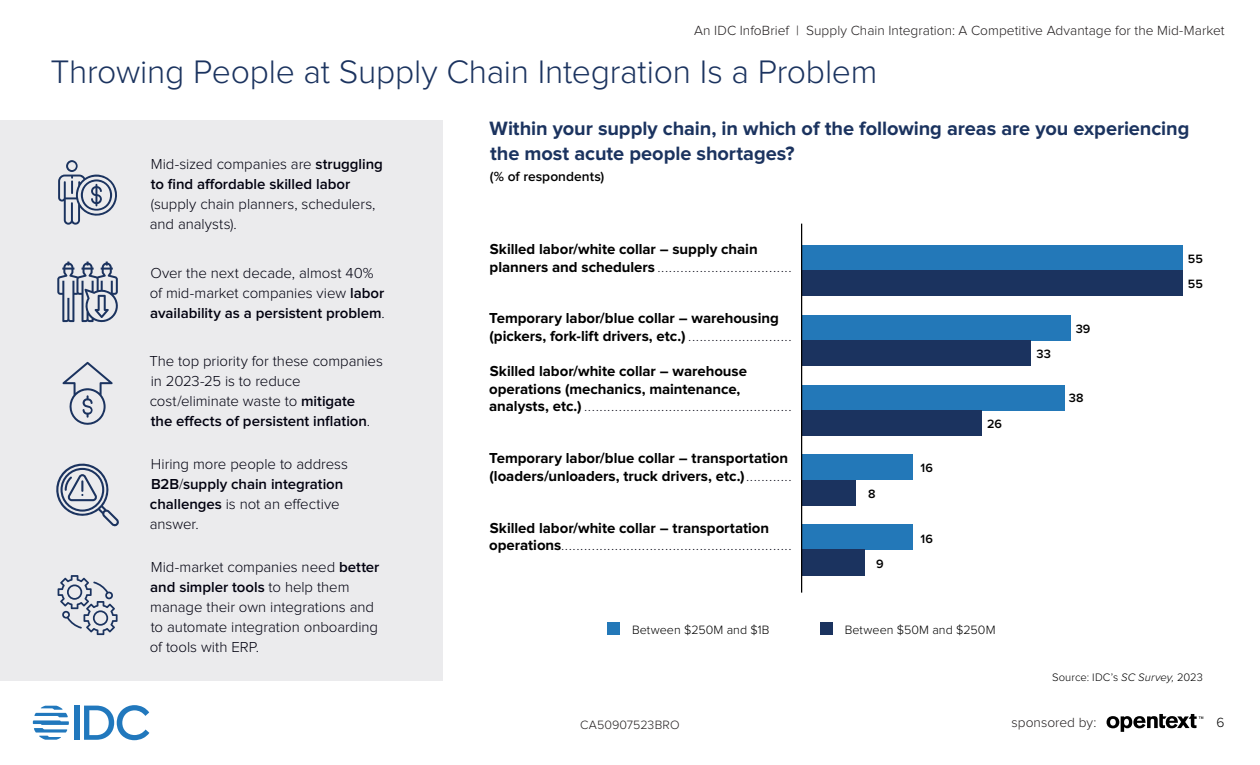
<style>
.page{position:relative;width:1260px;height:765px;background:#fff}
.page>*{position:absolute;margin:0;border:0;box-sizing:border-box;transform-origin:0 0}
.t1{font:300 33.75px "Proxima Nova";letter-spacing:-.01em;color:#1b335f}
.t2{font:700 20px/25px "Proxima Nova";letter-spacing:-.005em;color:#1b335f}
.t3{font:300 15px/20px "Proxima Nova";letter-spacing:-.005em;color:#01010f}
.t4{font:700 15px/17.5px "Proxima Nova";letter-spacing:-.005em;color:#000}
.t5{font:300 13.75px "Proxima Nova";color:#242021}
.t6{font:600 13.75px "Proxima Nova";letter-spacing:.005em;color:#000}
.t7{font:300 13.75px "Proxima Nova";color:#000}
.t8{font:300 12.5px "Proxima Nova";letter-spacing:.005em;color:#000}
.t9{font:600 12.5px/25.5px "Proxima Nova";letter-spacing:.005em;color:#000}
.t10{font:300 12.5px "Proxima Nova";letter-spacing:.005em;color:#242021}
.t11{font:300 11.25px "Proxima Nova";letter-spacing:.005em;color:#000}
.t12{font:700 7.5px "Proxima Nova";color:#01010f}
.s1{font-weight:600}
.s2{font-size:15px;color:#000}
.s3{font-size:7.5px;color:#01010f}
.s4{font-style:italic}
</style>
<div class="page">
<svg style="left:1107px;top:714px;width:96px;height:18px"></svg>
<div style="left:74px;top:706px;width:6px;height:34px;background:#2178bd"></div>
<svg style="left:84px;top:705px;width:65px;height:35px"></svg>
<svg style="left:33px;top:706px;width:36px;height:34px"></svg>
<div style="left:0;top:120px;width:443px;height:561px;background:#ebebed"></div>
<svg style="left:57px;top:262px;width:61px;height:61px"></svg>
<svg style="left:58px;top:160px;width:59px;height:65px"></svg>
<svg style="left:58px;top:575px;width:60px;height:60px"></svg>
<svg style="left:56px;top:463px;width:63px;height:64px"></svg>
<svg style="left:62px;top:362px;width:51px;height:63px"></svg>
<div style="left:802px;top:245px;width:381px;height:25px;background:#2378b8"></div>
<div style="left:802px;top:270px;width:381px;height:26px;background:#1b335f"></div>
<div style="left:802px;top:315px;width:269px;height:25px;background:#2378b8"></div>
<div style="left:802px;top:340px;width:228px;height:26px;background:#1b335f"></div>
<div style="left:802px;top:385px;width:263px;height:25px;background:#2378b8"></div>
<div style="left:802px;top:410px;width:180px;height:25px;background:#1b335f"></div>
<div style="left:802px;top:455px;width:111px;height:25px;background:#2378b8"></div>
<div style="left:802px;top:480px;width:54px;height:25px;background:#1b335f"></div>
<div style="left:802px;top:525px;width:111px;height:25px;background:#2378b8"></div>
<div style="left:802px;top:549px;width:62px;height:27px;background:#1b335f"></div>
<hr style="left:801px;top:224px;width:1px;height:369px;background:#000">
<div style="left:820px;top:623px;width:13px;height:12px;background:#1b335f"></div>
<div style="left:607px;top:623px;width:13px;height:12px;background:#2378b8"></div>
<p class="t5" style="left:694px;top:24px;width:532px">An IDC InfoBrief | Supply Chain Integration: A Competitive Advantage for the Mid-Market</p>
<h2 class="t1" style="left:51px;top:56px;width:828px">Throwing People at Supply Chain Integration Is a Problem</h2>
<p class="t3" style="left:150px;top:155px;width:235px">Mid-sized companies are <span class="s1">struggling to find affordable skilled labor </span>(supply chain planners, schedulers, and analysts).</p>
<p class="t3" style="left:150px;top:263px;width:236px">Over the next decade, almost 40% of mid-market companies view <span class="s1">labor availability as a persistent problem</span>.</p>
<p class="t3" style="left:149px;top:351px;width:235px">The top priority for these companies in 2023-25 is to reduce cost/eliminate waste to <span class="s1">mitigate<br>the effects of persistent inflation</span>.</p>
<p class="t3" style="left:150px;top:454px;width:200px">Hiring more people to address<br><span class="s1">B2B</span>/<span class="s1">supply chain integration challenges</span> is not an effective answer.</p>
<p class="t3" style="left:150px;top:557px;width:231px">Mid-market companies need <span class="s1">better and simpler tools</span> to help them manage their own integrations and to automate integration onboarding of tools with ERP.</p>
<p class="t2" style="left:490px;top:117px;width:701px">Within your supply chain, in which of the following areas are you experiencing the most acute people shortages?</p>
<p class="t6" style="left:490px;top:170px;width:116px">(% of respondents)</p>
<p class="t4" style="left:490px;top:241px;width:269px">Skilled labor/white collar – supply chain</p>
<p class="t12" style="left:490px;top:266px;width:303px"><span class="s2">planners and schedulers</span> . . . . . . . . . . . . . . . . . . . . . . . . . . . . . . . . . . .</p>
<p class="t4" style="left:489px;top:310px;width:303px">Temporary labor/blue collar – warehousing (pickers, fork-lift drivers, etc .) <span class="s3">. . . . . . . . . . . . . . . . . . . . . . . . . . .</span></p>
<p class="t4" style="left:489px;top:363px;width:259px">Skilled labor/white collar – warehouse operations (mechanics, maintenance,</p>
<p class="t12" style="left:489px;top:405px;width:303px"><span class="s2">analysts, etc .)</span> . . . . . . . . . . . . . . . . . . . . . . . . . . . . . . . . . . . . . . . . . . . . . . . . . . . . . .</p>
<p class="t4" style="left:489px;top:450px;width:303px">Temporary labor/blue collar – transportation (loaders/unloaders, truck drivers, etc .) <span class="s3">. . . . . . . . . . . .</span></p>
<p class="t4" style="left:490px;top:520px;width:281px">Skilled labor/white collar – transportation</p>
<p class="t12" style="left:489px;top:545px;width:303px"><span class="s2">operations</span> . . . . . . . . . . . . . . . . . . . . . . . . . . . . . . . . . . . . . . . . . . . . . . . . . . . . . . . . . . . .</p>
<p class="t9" style="left:868px;top:482px;width:9px">8</p>
<p class="t9" style="left:876px;top:552px;width:9px">9</p>
<p class="t9" style="left:920px;top:456px;width:14px">16</p>
<p class="t9" style="left:920px;top:526px;width:14px">16</p>
<p class="t9" style="left:987px;top:411px;width:16px">26</p>
<p class="t8" style="left:632px;top:624px;width:139px">Between $250M and $1B</p>
<p class="t8" style="left:845px;top:624px;width:152px">Between $50M and $250M</p>
<p class="t9" style="left:1036px;top:342px;width:16px">33</p>
<p class="t9" style="left:1076px;top:316px;width:16px">39</p>
<p class="t9" style="left:1069px;top:386px;width:16px">38</p>
<p class="t9" style="left:1188px;top:246px;width:16px">55<br>55</p>
<p class="t11" style="left:1052px;top:672px;width:152px">Source: IDC’s <span class="s4">SC Survey,</span> 2023</p>
<p class="t10" style="left:580px;top:719px;width:101px">CA50907523BRO</p>
<p class="t5" style="left:1012px;top:716px;width:86px">sponsored by:</p>
<p class="t7" style="left:1217px;top:717px;width:10px">6</p>
</div>
